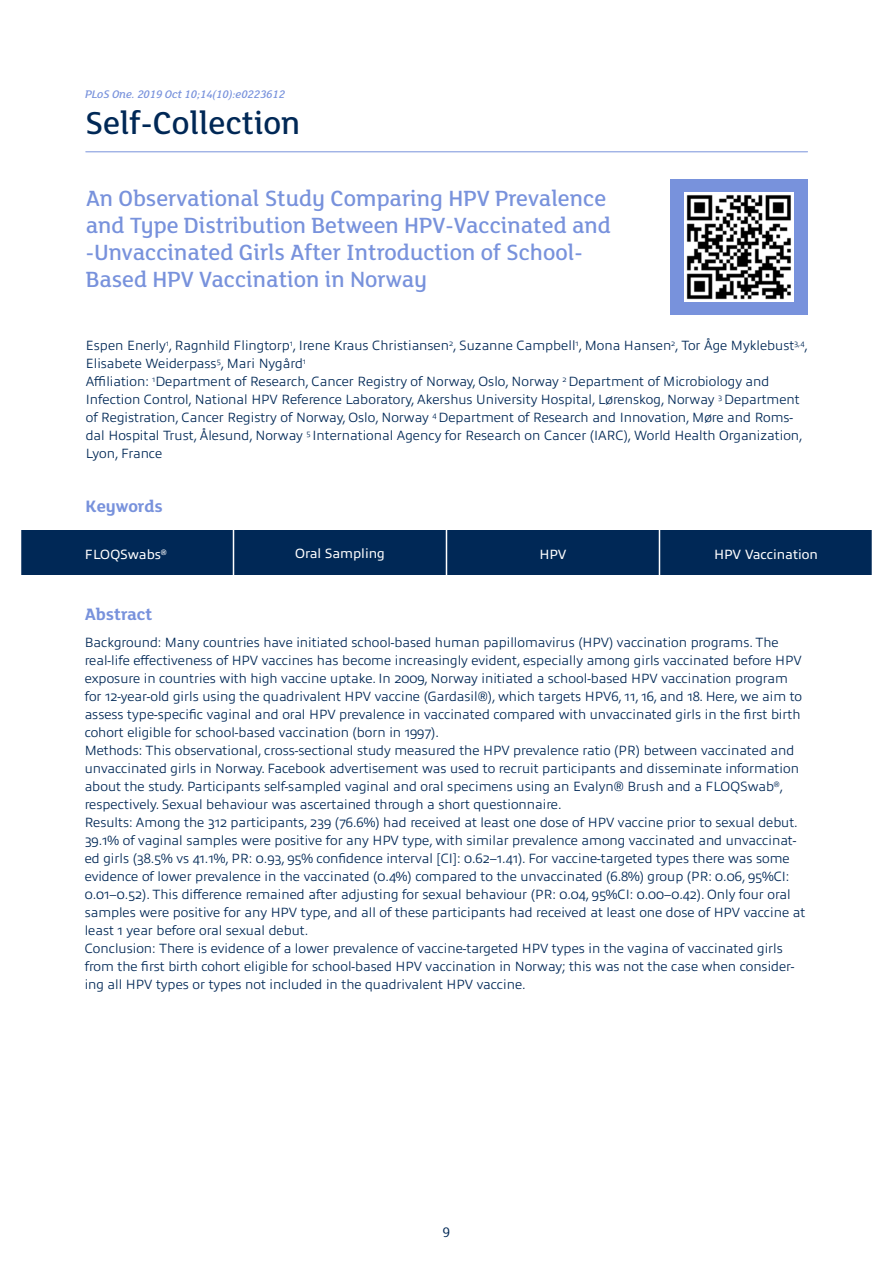
<style>
.page{position:relative;width:893px;height:1263px;background:#fff}
.page>*{position:absolute;margin:0;border:0;box-sizing:border-box;transform-origin:0 0}
.t1{font:500 34.5px "FS Lola";color:#002856}
.t2{font:500 24px/27px "FS Lola";color:#7892dc}
.t3{font:700 18px "FS Lola";color:#7892dc}
.t4{font:15px "FS Lola";color:#002856}
.t5{font:300 13.5px/18px "Allumi Std";color:#002856}
.t6{font:13.5px "Allumi Std";color:#fff}
.t7{font:italic 500 12px "FS Lola";color:#7892dc}
</style>
<div class="page">
<hr style="left:86px;top:151px;width:721px;height:1px;background:#7892dc">
<div style="left:671px;top:179px;width:137px;height:135px;background:#7892dc"></div>
<img style="left:685px;top:192px;width:109px;height:109px">
<div style="left:21px;top:530px;width:851px;height:45px;background:#002856"></div>
<hr style="left:233px;top:528px;width:1px;height:53px;background:#fff">
<hr style="left:446px;top:528px;width:1px;height:53px;background:#fff">
<hr style="left:659px;top:528px;width:1px;height:53px;background:#fff">
<p class="t7" style="left:85px;top:87px;width:201px">PLoS One. 2019 Oct 10;14(10):e0223612</p>
<h1 class="t1" style="left:85px;top:101px;width:217px">Self-Collection</h1>
<h2 class="t2" style="left:86px;top:184px;width:527px">An Observational Study Comparing HPV Prevalence and Type Distribution Between HPV-Vaccinated and -Unvaccinated Girls After Introduction of School-Based HPV Vaccination in Norway</h2>
<p class="t5" style="left:86px;top:337px;width:724px">Espen Enerly<sup>1</sup>, Ragnhild Flingtorp<sup>1</sup>, Irene Kraus Christiansen<sup>2</sup>, Suzanne Campbell<sup>1</sup>, Mona Hansen<sup>2</sup>, Tor Åge Myklebust<sup>3,4</sup>, Elisabete Weiderpass<sup>5</sup>, Mari Nygård<sup>1<br></sup>Affiliation: <sup>1</sup>Department of Research, Cancer Registry of Norway, Oslo, Norway <sup>2</sup> Department of Microbiology and Infection Control, National HPV Reference Laboratory, Akershus University Hospital, Lørenskog, Norway <sup>3</sup> Department of Registration, Cancer Registry of Norway, Oslo, Norway <sup>4</sup> Department of Research and Innovation, Møre and Roms&shy;dal Hospital Trust, Ålesund, Norway <sup>5</sup> International Agency for Research on Cancer (IARC), World Health Organization, Lyon, France</p>
<h3 class="t3" style="left:86px;top:494px;width:79px">Keywords</h3>
<p class="t6" style="left:85px;top:547px;width:83px">FLOQSwabs<sup>®</sup></p>
<p class="t6" style="left:295px;top:546px;width:91px">Oral Sampling</p>
<p class="t6" style="left:539px;top:547px;width:29px">HPV</p>
<p class="t6" style="left:714px;top:547px;width:105px">HPV Vaccination</p>
<h3 class="t3" style="left:85px;top:602px;width:69px">Abstract</h3>
<p class="t5" style="left:85px;top:634px;width:722px">Background: Many countries have initiated school-based human papillomavirus (HPV) vaccination programs. The real-life effectiveness of HPV vaccines has become increasingly evident, especially among girls vaccinated before HPV exposure in countries with high vaccine uptake. In 2009, Norway initiated a school-based HPV vaccination program for 12-year-old girls using the quadrivalent HPV vaccine (Gardasil®), which targets HPV6, 11, 16, and 18. Here, we aim to assess type-specific vaginal and oral HPV prevalence in vaccinated compared with unvaccinated girls in the first birth cohort eligible for school-based vaccination (born in 1997).<br>Methods: This observational, cross-sectional study measured the HPV prevalence ratio (PR) between vaccinated and unvaccinated girls in Norway. Facebook advertisement was used to recruit participants and disseminate information about the study. Participants self-sampled vaginal and oral specimens using an Evalyn® Brush and a FLOQSwab<sup>®</sup>, respectively. Sexual behaviour was ascertained through a short questionnaire.<br>Results: Among the 312 participants, 239 (76.6%) had received at least one dose of HPV vaccine prior to sexual debut.<br>39.1% of vaginal samples were positive for any HPV type, with similar prevalence among vaccinated and unvaccinat&shy;ed girls (38.5% vs 41.1%, PR: 0.93, 95% confidence interval [CI]: 0.62–1.41). For vaccine-targeted types there was some evidence of lower prevalence in the vaccinated (0.4%) compared to the unvaccinated (6.8%) group (PR: 0.06, 95%CI:<br>0.01–0.52). This difference remained after adjusting for sexual behaviour (PR: 0.04, 95%CI: 0.00–0.42). Only four oral samples were positive for any HPV type, and all of these participants had received at least one dose of HPV vaccine at least 1 year before oral sexual debut.<br>Conclusion: There is evidence of a lower prevalence of vaccine-targeted HPV types in the vagina of vaccinated girls from the first birth cohort eligible for school-based HPV vaccination in Norway; this was not the case when consider&shy;ing all HPV types or types not included in the quadrivalent HPV vaccine.</p>
<p class="t4" style="left:443px;top:1222px;width:9px">9</p>
</div>
